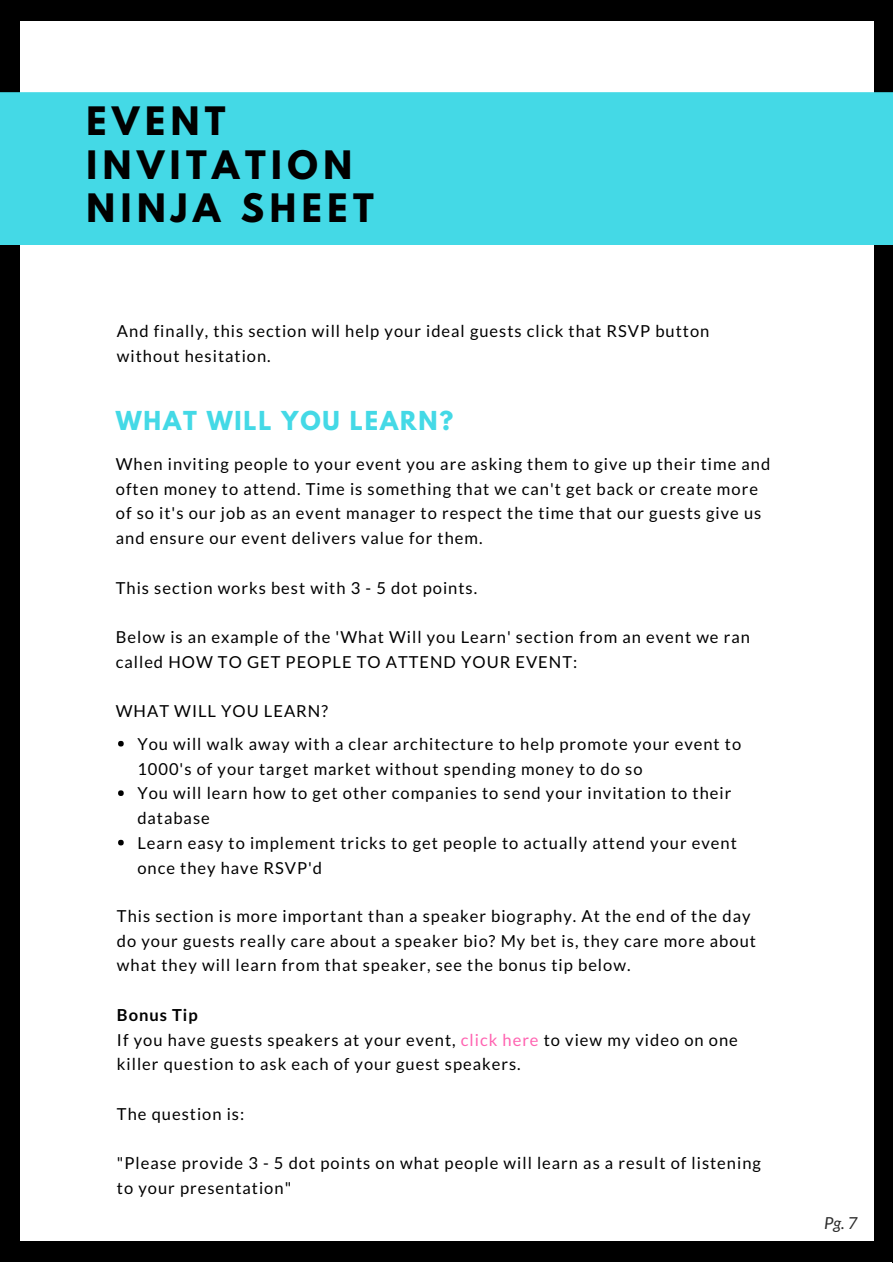
<style>
.page{position:relative;width:893px;height:1263px;background:#fff}
.page>*{position:absolute;margin:0;border:0;box-sizing:border-box;transform-origin:0 0}
.t1{font:700 34.65px/43.8px "League Spartan";letter-spacing:.16em;color:#000}
.t2{font:700 23.1px "League Spartan";letter-spacing:.08em;color:#44d9e6}
.t3{font:16.5px/24.8px "Lato";letter-spacing:.06em;color:#000}
.t4{font:italic 16.5px "Lato";color:#2b2b2b}
.s1{font-weight:700}
.s2{color:#ff63b1}
</style>
<div class="page">
<div style="left:874px;top:1241px;width:18px;height:21px;background:#000"></div>
<div style="left:0;top:19px;width:19px;height:1224px;background:#000"></div>
<div style="left:0;top:1241px;width:19px;height:21px;background:#000"></div>
<div style="left:874px;top:19px;width:18px;height:1224px;background:#000"></div>
<div style="left:18px;top:1241px;width:857px;height:21px;background:#000"></div>
<div style="left:874px;top:0;width:18px;height:20px;background:#000"></div>
<div style="left:0;top:0;width:19px;height:20px;background:#000"></div>
<div style="left:18px;top:0;width:857px;height:20px;background:#000"></div>
<div style="left:0;top:92px;width:892px;height:153px;background:#44d9e6"></div>
<svg style="left:118px;top:741px;width:6px;height:5px"></svg>
<svg style="left:118px;top:790px;width:6px;height:6px"></svg>
<svg style="left:118px;top:840px;width:6px;height:5px"></svg>
<h1 class="t1" style="left:87px;top:103px;width:289px">EVENT<br>INVITATION<br>NINJA SHEET</h1>
<p class="t3" style="left:117px;top:319px;width:594px">And finally, this section will help your ideal guests click that RSVP button without hesitation.</p>
<h2 class="t2" style="left:116px;top:410px;width:339px">WHAT WILL YOU LEARN?</h2>
<p class="t3" style="left:116px;top:451px;width:656px">When inviting people to your event you are asking them to give up their time and often money to attend. Time is something that we can't get back or create more of so it's our job as an event manager to respect the time that our guests give us and ensure our event delivers value for them.</p>
<p class="t3" style="left:116px;top:575px;width:363px">This section works best with 3 - 5 dot points.</p>
<p class="t3" style="left:116px;top:624px;width:635px">Below is an example of the 'What Will you Learn' section from an event we ran called HOW TO GET PEOPLE TO ATTEND YOUR EVENT:</p>
<p class="t3" style="left:116px;top:698px;width:213px">WHAT WILL YOU LEARN?</p>
<p class="t3" style="left:137px;top:731px;width:605px">You will walk away with a clear architecture to help promote your event to 1000's of your target market without spending money to do so<br>You will learn how to get other companies to send your invitation to their database<br>Learn easy to implement tricks to get people to actually attend your event once they have RSVP'd</p>
<p class="t3" style="left:117px;top:903px;width:640px">This section is more important than a speaker biography. At the end of the day do your guests really care about a speaker bio? My bet is, they care more about what they will learn from that speaker, see the bonus tip below.</p>
<p class="t3" style="left:117px;top:1002px;width:622px"><span class="s1">Bonus Tip<br></span>If you have guests speakers at your event, <span class="s2">click here</span> to view my video on one killer question to ask each of your guest speakers.</p>
<p class="t3" style="left:117px;top:1101px;width:129px">The question is:</p>
<p class="t3" style="left:117px;top:1150px;width:645px">"Please provide 3 - 5 dot points on what people will learn as a result of listening to your presentation"</p>
<p class="t4" style="left:824px;top:1212px;width:35px">Pg. 7</p>
</div>
